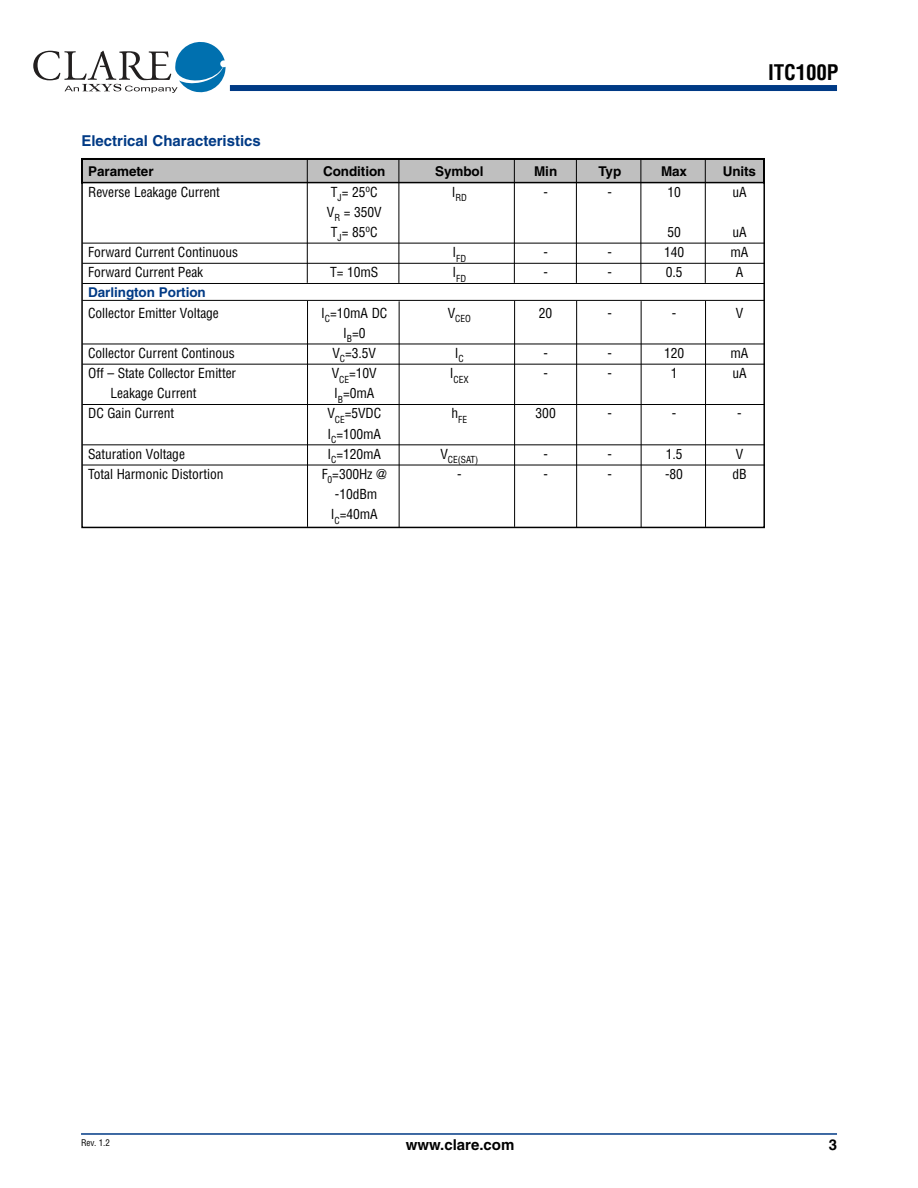
<style>
.page{position:relative;width:918px;height:1188px;background:#fff}
.page>*{position:absolute;margin:0;border:0;box-sizing:border-box;transform-origin:0 0}
.t1{font:700 condensed 21px "Helvetica";letter-spacing:-.005em;color:#000}
.t2{font:700 15px "Helvetica";color:#003a85}
.t3{font:700 15px "Helvetica";color:#000}
.t4{font:condensed 13.5px/20.1px "Helvetica";letter-spacing:-.005em;color:#000}
.t5{font:700 13.5px "Helvetica";letter-spacing:-.005em;color:#000}
.t6{font:700 13.5px "Helvetica";letter-spacing:-.005em;color:#003a85}
.t7{font:condensed 9.45px "Helvetica";letter-spacing:-.005em;color:#000}
.t8{font:condensed 9px "Helvetica";color:#000}
</style>
<div class="page">
<div style="left:230px;top:85px;width:607px;height:6px;background:#003a85"></div>
<hr style="left:81px;top:1133px;width:756px;height:2px;background:#003a85">
<svg style="left:33px;top:41px;width:193px;height:52px"></svg>
<svg style="left:81px;top:158px;width:684px;height:371px"></svg>
<hr style="left:82px;top:243px;width:683px;height:1px;background:#000">
<hr style="left:82px;top:263px;width:683px;height:1px;background:#000">
<hr style="left:82px;top:283px;width:683px;height:1px;background:#000">
<hr style="left:82px;top:300px;width:683px;height:1px;background:#000">
<hr style="left:82px;top:344px;width:683px;height:1px;background:#000">
<hr style="left:82px;top:364px;width:683px;height:1px;background:#000">
<hr style="left:82px;top:404px;width:683px;height:1px;background:#000">
<hr style="left:82px;top:445px;width:683px;height:1px;background:#000">
<hr style="left:82px;top:465px;width:683px;height:1px;background:#000">
<hr style="left:307px;top:159px;width:1px;height:124px;background:#000">
<hr style="left:399px;top:159px;width:1px;height:124px;background:#000">
<hr style="left:514px;top:159px;width:1px;height:124px;background:#000">
<hr style="left:576px;top:159px;width:1px;height:124px;background:#000">
<hr style="left:641px;top:159px;width:1px;height:124px;background:#000">
<hr style="left:705px;top:159px;width:1px;height:124px;background:#000">
<hr style="left:307px;top:301px;width:1px;height:226px;background:#000">
<hr style="left:399px;top:301px;width:1px;height:226px;background:#000">
<hr style="left:514px;top:301px;width:1px;height:226px;background:#000">
<hr style="left:576px;top:301px;width:1px;height:226px;background:#000">
<hr style="left:641px;top:301px;width:1px;height:226px;background:#000">
<hr style="left:705px;top:301px;width:1px;height:226px;background:#000">
<h1 class="t1" style="left:768px;top:64px;width:72px">ITC100P</h1>
<p class="t2" style="left:81px;top:135px;width:181px">Electrical Characteristics</p>
<p class="t5" style="left:88px;top:166px;width:67px">Parameter</p>
<p class="t5" style="left:323px;top:166px;width:64px">Condition</p>
<p class="t5" style="left:435px;top:166px;width:50px">Symbol</p>
<p class="t5" style="left:534px;top:166px;width:25px">Min</p>
<p class="t5" style="left:598px;top:166px;width:24px">Typ</p>
<p class="t5" style="left:661px;top:166px;width:28px">Max</p>
<p class="t5" style="left:723px;top:166px;width:35px">Units</p>
<p class="t4" style="left:88px;top:183px;width:133px">Reverse Leakage Current</p>
<p class="t4" style="left:331px;top:183px;width:48px">T<sub>J</sub>= 25<sup>o</sup>C</p>
<p class="t7" style="left:452px;top:193px;width:17px"><sup>I</sup>RD</p>
<p class="t4" style="left:543px;top:183px;width:6px">-</p>
<p class="t4" style="left:608px;top:183px;width:6px">-</p>
<p class="t4" style="left:667px;top:183px;width:15px">10</p>
<p class="t4" style="left:732px;top:183px;width:16px">uA</p>
<p class="t4" style="left:327px;top:203px;width:56px">V<sub>R</sub> = 350V<br>T<sub>J</sub>= 85<sup>o</sup>C</p>
<p class="t4" style="left:667px;top:223px;width:15px">50</p>
<p class="t4" style="left:732px;top:223px;width:16px">uA</p>
<p class="t4" style="left:88px;top:243px;width:151px">Forward Current Continuous</p>
<p class="t7" style="left:453px;top:254px;width:15px"><sup>I</sup>FD</p>
<p class="t4" style="left:543px;top:243px;width:6px">-</p>
<p class="t4" style="left:608px;top:243px;width:6px">-</p>
<p class="t4" style="left:664px;top:243px;width:22px">140</p>
<p class="t4" style="left:730px;top:243px;width:19px">mA</p>
<p class="t4" style="left:88px;top:263px;width:117px">Forward Current Peak</p>
<p class="t4" style="left:330px;top:263px;width:50px">T= 10mS</p>
<p class="t7" style="left:453px;top:274px;width:15px"><sup>I</sup>FD</p>
<p class="t4" style="left:543px;top:263px;width:6px">-</p>
<p class="t4" style="left:608px;top:263px;width:6px">-</p>
<p class="t4" style="left:666px;top:263px;width:18px">0.5</p>
<p class="t4" style="left:736px;top:263px;width:9px">A</p>
<p class="t6" style="left:88px;top:287px;width:119px">Darlington Portion</p>
<p class="t4" style="left:88px;top:304px;width:132px">Collector Emitter Voltage</p>
<p class="t4" style="left:321px;top:304px;width:68px">I<sub>C</sub>=10mA DC</p>
<p class="t7" style="left:448px;top:315px;width:25px"><sup>V</sup>CEO</p>
<p class="t4" style="left:539px;top:304px;width:15px">20</p>
<p class="t4" style="left:608px;top:304px;width:6px">-</p>
<p class="t4" style="left:672px;top:304px;width:6px">-</p>
<p class="t4" style="left:736px;top:304px;width:9px">V</p>
<p class="t4" style="left:343px;top:324px;width:24px">I<sub>B</sub>=0</p>
<p class="t4" style="left:88px;top:344px;width:148px">Collector Current Continous</p>
<p class="t4" style="left:333px;top:344px;width:45px">V<sub>C</sub>=3.5V</p>
<p class="t4" style="left:455px;top:344px;width:10px">I<sub>C</sub></p>
<p class="t4" style="left:543px;top:344px;width:6px">-</p>
<p class="t4" style="left:608px;top:344px;width:6px">-</p>
<p class="t4" style="left:664px;top:344px;width:22px">120</p>
<p class="t4" style="left:730px;top:344px;width:19px">mA</p>
<p class="t4" style="left:88px;top:364px;width:149px">Off – State Collector Emitter</p>
<p class="t4" style="left:332px;top:364px;width:46px">V<sub>CE</sub>=10V</p>
<p class="t7" style="left:450px;top:375px;width:20px"><sup>I</sup>CEX</p>
<p class="t4" style="left:543px;top:364px;width:6px">-</p>
<p class="t4" style="left:608px;top:364px;width:6px">-</p>
<p class="t4" style="left:671px;top:364px;width:8px">1</p>
<p class="t4" style="left:732px;top:364px;width:16px">uA</p>
<p class="t4" style="left:111px;top:384px;width:87px">Leakage Current</p>
<p class="t4" style="left:334px;top:384px;width:42px">I<sub>B</sub>=0mA</p>
<p class="t4" style="left:88px;top:404px;width:87px">DC Gain Current</p>
<p class="t4" style="left:327px;top:404px;width:55px">V<sub>CE</sub>=5VDC</p>
<p class="t7" style="left:452px;top:415px;width:17px"><sup>h</sup>FE</p>
<p class="t4" style="left:536px;top:404px;width:22px">300</p>
<p class="t4" style="left:608px;top:404px;width:6px">-</p>
<p class="t4" style="left:672px;top:404px;width:6px">-</p>
<p class="t4" style="left:737px;top:404px;width:6px">-</p>
<p class="t4" style="left:328px;top:425px;width:55px">I<sub>C</sub>=100mA</p>
<p class="t4" style="left:88px;top:445px;width:98px">Saturation Voltage</p>
<p class="t4" style="left:328px;top:445px;width:55px">I<sub>C</sub>=120mA</p>
<p class="t7" style="left:440px;top:456px;width:39px"><sup>V</sup>CE(SAT)</p>
<p class="t4" style="left:543px;top:445px;width:6px">-</p>
<p class="t4" style="left:608px;top:445px;width:6px">-</p>
<p class="t4" style="left:666px;top:445px;width:18px">1.5</p>
<p class="t4" style="left:736px;top:445px;width:9px">V</p>
<p class="t4" style="left:88px;top:465px;width:137px">Total Harmonic Distortion</p>
<p class="t4" style="left:322px;top:465px;width:67px">F<sub>0</sub>=300Hz @</p>
<p class="t4" style="left:457px;top:465px;width:6px">-</p>
<p class="t4" style="left:543px;top:465px;width:6px">-</p>
<p class="t4" style="left:608px;top:465px;width:6px">-</p>
<p class="t4" style="left:665px;top:465px;width:19px">-80</p>
<p class="t4" style="left:732px;top:465px;width:16px">dB</p>
<p class="t4" style="left:331px;top:485px;width:48px;text-align:center">-10dBm<br>I<sub>C</sub>=40mA</p>
<p class="t8" style="left:81px;top:1139px;width:30px">Rev. 1.2</p>
<p class="t3" style="left:406px;top:1139px;width:110px">www.clare.com</p>
<p class="t3" style="left:829px;top:1139px;width:10px">3</p>
</div>
